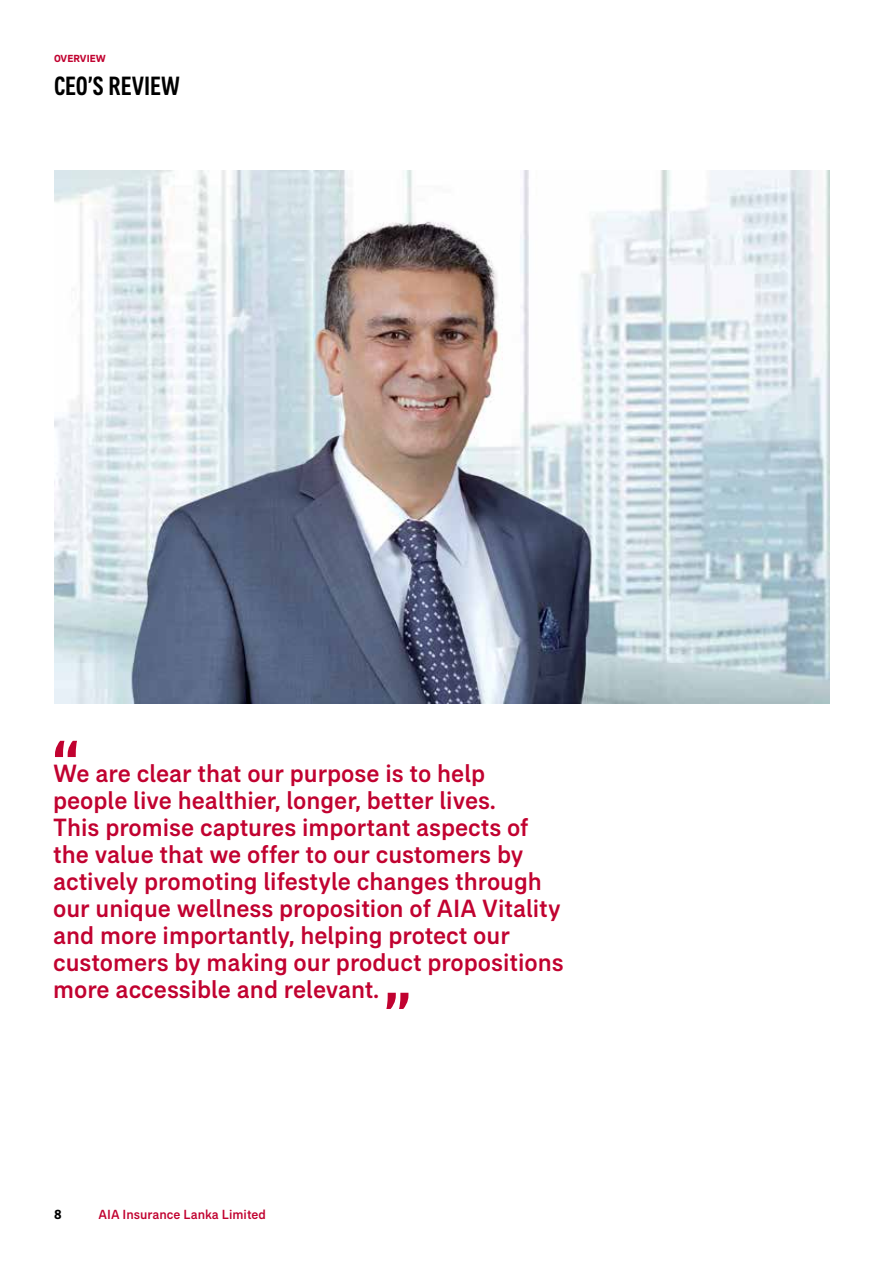
<style>
.page{position:relative;width:893px;height:1263px;background:#fff}
.page>*{position:absolute;margin:0;border:0;box-sizing:border-box;transform-origin:0 0}
.t1{font:500 73.2px "AIA Everest";color:#c10230}
.t2{font:500 condensed 27px "AIA Everest";color:#000}
.t3{font:500 25.5px/27px "AIA Everest";color:#c10230}
.t4{font:500 13.5px "AIA Everest";color:#c10230}
.t5{font:700 13.5px "AIA Everest";color:#000}
.t6{font:700 10.5px "AIA Everest";color:#c10230}
</style>
<div class="page">
<img style="left:54px;top:170px;width:775px;height:533px">
<p class="t6" style="left:54px;top:52px;width:53px">OVERVIEW</p>
<p class="t2" style="left:54px;top:71px;width:127px">CEO’S REVIEW</p>
<h1 class="t1" style="left:52px;top:723px;width:28px">“</h1>
<p class="t3" style="left:53px;top:760px;width:512px">We are clear that our purpose is to help people live healthier, longer, better lives.<br>This promise captures important aspects of the value that we offer to our customers by actively promoting lifestyle changes through our unique wellness proposition of AIA Vitality and more importantly, helping protect our customers by making our product propositions more accessible and relevant.</p>
<h1 class="t1" style="left:411px;top:1026px;width:28px;rotate:-180deg">“</h1>
<p class="t5" style="left:54px;top:1206px;width:9px">8</p>
<p class="t4" style="left:99px;top:1207px;width:169px">AIA Insurance Lanka Limited</p>
</div>
